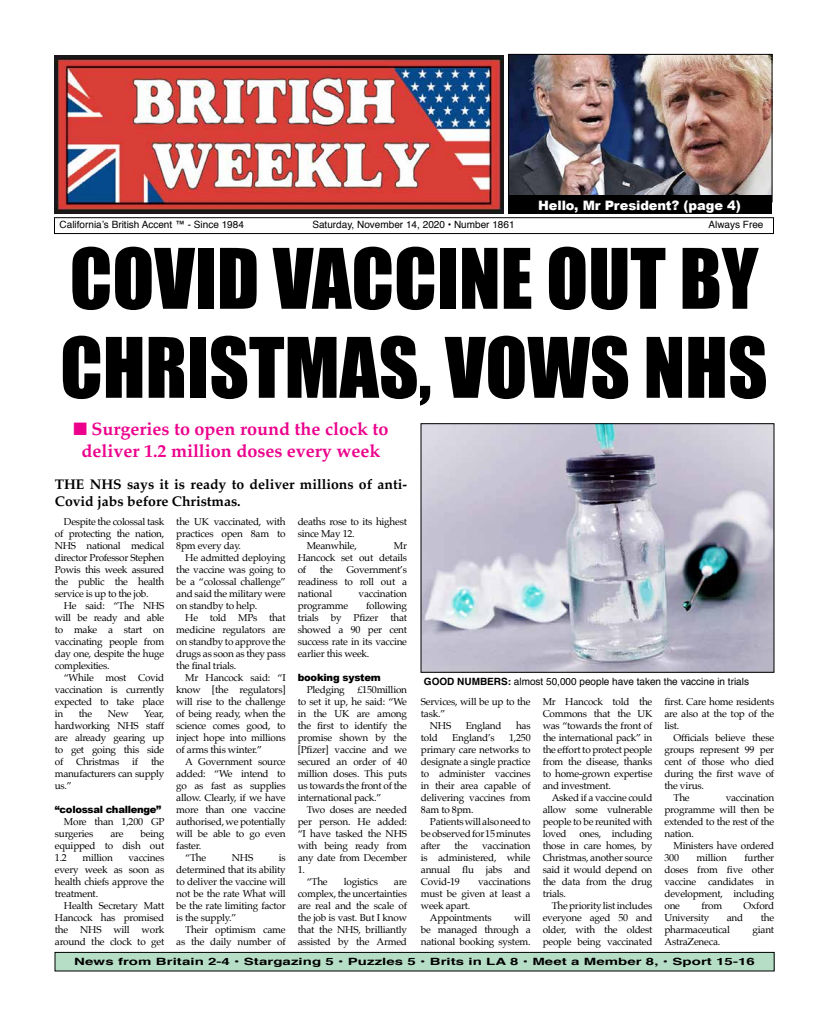
<style>
.page{position:relative;width:828px;height:1026px;background:#fff}
.page>*{position:absolute;margin:0;border:0;box-sizing:border-box;transform-origin:0 0}
.t1{font:77px/89px "Impact";color:#000}
.t2{font:700 18px/21.6px "Palatino";color:#ec008c;text-align:center}
.t3{font:700 14px/16.8px "Palatino";color:#000}
.t4{font:900 13px "Arial";letter-spacing:-.01em;color:#fff}
.t5{font:10px/12px "Palatino";letter-spacing:-.02em;color:#000;text-align:justify}
.t6{font:10px "Helvetica";color:#000}
.t7{font:700 10px "Helvetica";letter-spacing:.005em;color:#000;scale:1.5 1}
.t8{font:900 10px "Arial";letter-spacing:-.03em;color:#000}
.s1{font-weight:700}
</style>
<div class="page">
<div style="left:54px;top:217px;width:720px;height:17px;border:1px solid #000"></div>
<img style="left:54px;top:55px;width:450px;height:159px">
<div style="left:55px;top:952px;width:719px;height:19px;background:#b6dec6"></div>
<div style="left:54px;top:952px;width:721px;height:20px;border:1px solid #000"></div>
<img style="left:510px;top:56px;width:261px;height:139px">
<div style="left:508px;top:54px;width:265px;height:148px;border:1px solid #000"></div>
<div style="left:508px;top:195px;width:263px;height:19px;background:#000"></div>
<img style="left:422px;top:425px;width:350px;height:246px">
<div style="left:420px;top:423px;width:354px;height:250px;border:1px solid #000"></div>
<h3 class="t4" style="left:538px;top:195px;width:204px">Hello, Mr President? (page 4)</h3>
<p class="t6" style="left:60px;top:216px;width:186px">California’s British Accent ™ - Since 1984</p>
<p class="t6" style="left:312px;top:216px;width:204px">Saturday, November 14, 2020 • Number 1861</p>
<p class="t6" style="left:708px;top:216px;width:57px">Always Free</p>
<h1 class="t1" style="left:60px;top:232px;width:709px">COVID VACCINE OUT BY<br>CHRISTMAS, VOWS NHS</h1>
<h2 class="t2" style="left:73px;top:418px;width:317px">■ Surgeries to open round the clock to deliver 1.2 million doses every week</h2>
<h3 class="t3" style="left:55px;top:476px;width:354px">THE NHS says it is ready to deliver millions of anti-<br>Covid jabs before Christmas.</h3>
<p class="t5" style="left:55px;top:516px;width:111px;text-indent:9px">Despite the colossal task of protecting the nation, NHS national medical director Professor Stephen Powis this week assured the public the health service is up to the job.</p>
<p class="t5" style="left:55px;top:600px;width:111px;text-indent:9px">He said: “The NHS will be ready and able to make a start on vaccinating people from day one, despite the huge complexities.</p>
<p class="t5" style="left:55px;top:672px;width:111px;text-indent:9px">“While most Covid vaccination is currently expected to take place in</p>
<p class="t5" style="left:79px;top:708px;width:15px">the</p>
<p class="t5" style="left:108px;top:708px;width:22px">New</p>
<p class="t5" style="left:55px;top:708px;width:111px;text-indent:89px">Year, hardworking NHS staff are already gearing up to get going this side of</p>
<p class="t5" style="left:55px;top:756px;width:111px;text-indent:96px">the manufacturers can supply us.”</p>
<p class="t8" style="left:55px;top:802px;width:108px">“colossal challenge”</p>
<p class="t5" style="left:55px;top:816px;width:111px;text-indent:9px">More than 1,200 GP surgeries</p>
<p class="t5" style="left:76px;top:756px;width:44px">Christmas</p>
<p class="t5" style="left:132px;top:756px;width:7px">if</p>
<p class="t5" style="left:55px;top:828px;width:111px;text-indent:86px">being equipped to dish out 1.2</p>
<p class="t5" style="left:110px;top:828px;width:15px">are</p>
<p class="t5" style="left:83px;top:852px;width:32px">million</p>
<p class="t5" style="left:55px;top:852px;width:111px;text-indent:74px">vaccines every week as soon as health chiefs approve the treatment.</p>
<p class="t5" style="left:55px;top:900px;width:111px;text-indent:9px">Health Secretary Matt Hancock has promised the NHS will work around the clock to get</p>
<p class="t5" style="left:176px;top:516px;width:111px">the UK vaccinated, with practices open 8am to 8pm every day.</p>
<p class="t5" style="left:176px;top:552px;width:111px;text-indent:9px">He admitted deploying the vaccine was going to be a “colossal challenge” and said the military were on standby to help.</p>
<p class="t5" style="left:176px;top:612px;width:111px;text-indent:9px">He told MPs that medicine regulators are on standby to approve the drugs as soon as they pass the final trials.</p>
<p class="t5" style="left:176px;top:672px;width:111px;text-indent:9px">Mr Hancock said: “I know [the regulators] will rise to the challenge of being ready, when the science comes good, to inject hope into millions of arms this winter.”</p>
<p class="t5" style="left:185px;top:756px;width:102px">A Government source</p>
<p class="t5" style="left:176px;top:768px;width:111px">added: “We intend to</p>
<p class="t5" style="left:176px;top:780px;width:111px">go as fast as supplies</p>
<p class="t5" style="left:176px;top:792px;width:111px">allow. Clearly, if we have</p>
<p class="t5" style="left:176px;top:804px;width:111px">more than one vaccine</p>
<p class="t5" style="left:176px;top:816px;width:111px">authorised, we potentially</p>
<p class="t5" style="left:176px;top:828px;width:111px">will be able to go even</p>
<p class="t5" style="left:176px;top:840px;width:27px">faster.</p>
<p class="t5" style="left:185px;top:852px;width:23px">“The</p>
<p class="t5" style="left:232px;top:852px;width:23px">NHS</p>
<p class="t5" style="left:176px;top:852px;width:111px;text-indent:102px">is determined that its ability to deliver the vaccine will not be the rate What will be the rate limiting factor is the supply.”</p>
<p class="t5" style="left:176px;top:924px;width:111px;text-align:right">Their optimism came as the daily number of</p>
<p class="t5" style="left:298px;top:516px;width:111px">deaths rose to its highest</p>
<p class="t5" style="left:298px;top:528px;width:59px">since May 12.</p>
<p class="t5" style="left:307px;top:540px;width:52px">Meanwhile,</p>
<p class="t5" style="left:298px;top:540px;width:111px;text-indent:96px">Mr Hancock set out details of</p>
<p class="t5" style="left:320px;top:564px;width:15px">the</p>
<p class="t5" style="left:298px;top:564px;width:111px;text-indent:49px">Government’s readiness to roll out a national</p>
<p class="t5" style="left:359px;top:588px;width:50px">vaccination</p>
<p class="t5" style="left:298px;top:600px;width:111px;text-indent:68px">following trials by Pfizer that showed a 90 per cent success rate in its vaccine earlier this week.</p>
<p class="t8" style="left:298px;top:670px;width:85px">booking system</p>
<p class="t5" style="left:307px;top:684px;width:40px">Pledging</p>
<p class="t5" style="left:298px;top:600px;width:52px">programme</p>
<p class="t5" style="left:298px;top:684px;width:111px;text-indent:60px">£150million to set it up, he said: “We in the UK are among the first to identify the promise shown by the [Pfizer] vaccine and we secured an order of 40 million doses. This puts us towards the front of the international pack.”</p>
<p class="t5" style="left:307px;top:804px;width:102px">Two doses are needed</p>
<p class="t5" style="left:298px;top:816px;width:111px">per person. He added:</p>
<p class="t5" style="left:298px;top:828px;width:111px">“I have tasked the NHS</p>
<p class="t5" style="left:298px;top:840px;width:111px">with being ready from</p>
<p class="t5" style="left:298px;top:852px;width:111px">any date from December</p>
<p class="t5" style="left:298px;top:864px;width:9px">1.</p>
<p class="t5" style="left:307px;top:876px;width:23px">“The</p>
<p class="t5" style="left:344px;top:876px;width:36px">logistics</p>
<p class="t5" style="left:298px;top:876px;width:111px;text-indent:96px">are complex, the uncertainties are real and the scale of the job is vast. But I know that the NHS, brilliantly assisted by the Armed</p>
<p class="t6" style="left:424px;top:674px;width:327px"><span class="s1">GOOD NUMBERS:</span> almost 50,000 people have taken the vaccine in trials</p>
<p class="t5" style="left:421px;top:695px;width:111px">Services, will be up to the</p>
<p class="t5" style="left:421px;top:707px;width:26px">task.”</p>
<p class="t5" style="left:430px;top:719px;width:23px">NHS</p>
<p class="t5" style="left:466px;top:719px;width:38px">England</p>
<p class="t5" style="left:516px;top:719px;width:16px">has</p>
<p class="t5" style="left:421px;top:731px;width:19px">told</p>
<p class="t5" style="left:452px;top:731px;width:44px">England’s</p>
<p class="t5" style="left:421px;top:731px;width:111px;text-indent:88px">1,250 primary care networks to designate a single practice to administer vaccines in their area capable of delivering vaccines from 8am to 8pm.</p>
<p class="t5" style="left:421px;top:815px;width:111px;text-indent:9px">Patients will also need to be observed for 15 minutes after</p>
<p class="t5" style="left:455px;top:839px;width:15px">the</p>
<p class="t5" style="left:421px;top:839px;width:111px;text-indent:61px">vaccination is administered, while annual flu jabs and Covid-19</p>
<p class="t5" style="left:478px;top:875px;width:54px">vaccinations</p>
<p class="t5" style="left:421px;top:887px;width:111px">must be given at least a</p>
<p class="t5" style="left:421px;top:899px;width:51px">week apart.</p>
<p class="t5" style="left:430px;top:911px;width:63px">Appointments</p>
<p class="t5" style="left:421px;top:911px;width:111px;text-indent:93px">will be managed through a national booking system.</p>
<p class="t5" style="left:543px;top:695px;width:111px">Mr Hancock told the Commons that the UK was “towards the front of the international pack” in the effort to protect people from the disease, thanks to home-grown expertise and investment.</p>
<p class="t5" style="left:543px;top:791px;width:111px;text-indent:9px">Asked if a vaccine could allow some vulnerable people to be reunited with loved</p>
<p class="t5" style="left:543px;top:827px;width:111px;text-indent:37px">ones, including those in care homes, by Christmas, another source said it would depend on the data from the drug trials.</p>
<p class="t5" style="left:543px;top:899px;width:111px;text-indent:9px">The priority list includes everyone aged 50 and older, with the oldest people being vaccinated</p>
<p class="t5" style="left:664px;top:695px;width:111px">first. Care home residents are also at the top of the list.</p>
<p class="t5" style="left:673px;top:731px;width:102px">Officials believe these</p>
<p class="t5" style="left:664px;top:743px;width:111px">groups represent 99 per</p>
<p class="t5" style="left:664px;top:755px;width:111px">cent of those who died</p>
<p class="t5" style="left:664px;top:767px;width:111px">during the first wave of</p>
<p class="t5" style="left:664px;top:779px;width:41px">the virus.</p>
<p class="t5" style="left:673px;top:791px;width:18px">The</p>
<p class="t5" style="left:664px;top:791px;width:111px;text-indent:61px">vaccination programme will then be extended to the rest of the nation.</p>
<p class="t5" style="left:664px;top:839px;width:111px;text-indent:9px">Ministers have ordered<br>300</p>
<p class="t5" style="left:664px;top:851px;width:111px;text-indent:80px">further doses from five other vaccine candidates in development, including one</p>
<p class="t5" style="left:697px;top:851px;width:32px">million</p>
<p class="t5" style="left:702px;top:899px;width:22px">from</p>
<p class="t5" style="left:744px;top:899px;width:32px">Oxford</p>
<p class="t5" style="left:664px;top:911px;width:46px">University</p>
<p class="t5" style="left:727px;top:911px;width:18px">and</p>
<p class="t5" style="left:761px;top:911px;width:15px">the</p>
<p class="t5" style="left:664px;top:923px;width:67px">pharmaceutical</p>
<p class="t5" style="left:753px;top:923px;width:23px">giant</p>
<p class="t5" style="left:664px;top:935px;width:57px">AstraZeneca.</p>
<p class="t7" style="left:74px;top:954px;width:455px">News from Britain 2-4 • Stargazing 5 • Puzzles 5 • Brits in LA 8 • Meet a Member 8, • Sport 15-16</p>
</div>
